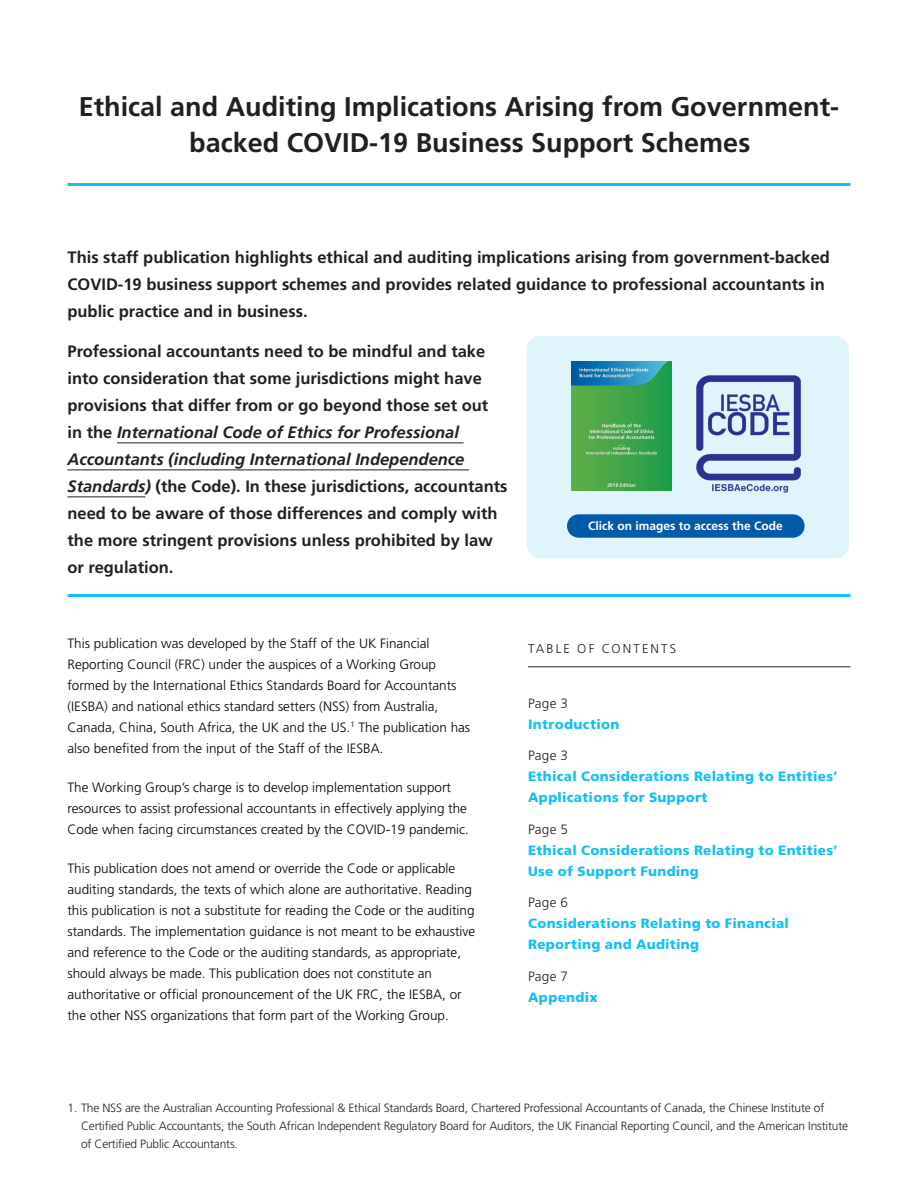
<style>
.page{position:relative;width:918px;height:1188px;background:#fff}
.page>*{position:absolute;margin:0;border:0;box-sizing:border-box;transform-origin:0 0}
.t1{font:700 27px/36px "Frutiger";color:#231f20}
.Intro_Copy_End_Rule{font:700 16.5px/27px "Frutiger";color:#231f20}
.Intro_Copy{font:700 16.5px/27px "Frutiger";color:#231f20}
.Body_Main{font:300 13.5px/21px "Frutiger";color:#000}
.t2{font:900 13.5px/21px "Frutiger";letter-spacing:.02em;color:#15c0f2}
.t3{font:300 12.75px "Frutiger";letter-spacing:.17em;color:#231f20}
.t4{font:300 12px/18px "Frutiger";letter-spacing:-.015em;color:#231f20}
.t5{font:700 12px "Frutiger";color:#fff}
.s1{font-style:italic}
.s2{font-weight:300;color:#231f20}
</style>
<div class="page">
<hr style="left:528px;top:666px;width:322px;height:1px;background:#231f20">
<hr style="left:68px;top:183px;width:782px;height:3px;background:#15c0f2">
<hr style="left:117px;top:443px;width:347px;height:1px;background:#231f20">
<hr style="left:68px;top:470px;width:401px;height:1px;background:#231f20">
<hr style="left:68px;top:497px;width:77px;height:1px;background:#231f20">
<hr style="left:68px;top:594px;width:782px;height:3px;background:#15c0f2">
<div style="left:527px;top:336px;width:322px;height:222px;background:#e0f4fc;border-radius:14px"></div>
<img style="left:571px;top:362px;width:100px;height:129px">
<img style="left:696px;top:375px;width:105px;height:118px">
<div style="left:567px;top:514px;width:238px;height:24px;background:#015aaa;border-radius:12px"></div>
<p class="t1" style="left:189px;top:88px;width:652px;text-indent:-111px">Ethical and Auditing Implications Arising from Government&shy;backed COVID-19 Business Support Schemes</p>
<p class="Intro_Copy" style="left:68px;top:243px;width:764px">This staff publication highlights ethical and auditing implications arising from government-backed<br>COVID-19 business support schemes and provides related guidance to professional accountants in public practice and in business.</p>
<p class="Intro_Copy_End_Rule" style="left:68px;top:338px;width:442px">Professional accountants need to be mindful and take into consideration that some jurisdictions might have provisions that differ from or go beyond those set out<br>in the <span class="s1">International Code of Ethics for Professional Accountants (including International Independence Standards)</span> (the Code). In these jurisdictions, accountants need to be aware of those differences and comply with the more stringent provisions unless prohibited by law or regulation.</p>
<p class="t5" style="left:588px;top:519px;width:196px">Click on images to access the Code</p>
<p class="Body_Main" style="left:68px;top:633px;width:404px">This publication was developed by the Staff of the UK Financial Reporting Council (FRC) under the auspices of a Working Group formed by the International Ethics Standards Board for Accountants (IESBA) and national ethics standard setters (NSS) from Australia, Canada, China, South Africa, the UK and the US.<sup>1</sup> The publication has also benefited from the input of the Staff of the IESBA.</p>
<p class="Body_Main" style="left:68px;top:777px;width:403px">The Working Group’s charge is to develop implementation support resources to assist professional accountants in effectively applying the<br>Code when facing circumstances created by the COVID-19 pandemic.</p>
<p class="Body_Main" style="left:68px;top:858px;width:409px">This publication does not amend or override the Code or applicable auditing standards, the texts of which alone are authoritative. Reading this publication is not a substitute for reading the Code or the auditing standards. The implementation guidance is not meant to be exhaustive and reference to the Code or the auditing standards, as appropriate, should always be made. This publication does not constitute an authoritative or official pronouncement of the UK FRC, the IESBA, or the other NSS organizations that form part of the Working Group.</p>
<p class="t3" style="left:528px;top:641px;width:149px">TABLE OF CONTENTS</p>
<p class="t2" style="left:528px;top:692px;width:93px"><span class="s2">Page 3<br></span>Introduction</p>
<p class="t2" style="left:528px;top:745px;width:311px"><span class="s2">Page 3<br></span>Ethical Considerations Relating to Entities’<br>Applications for Support</p>
<p class="t2" style="left:528px;top:818px;width:311px"><span class="s2">Page 5<br></span>Ethical Considerations Relating to Entities’<br>Use of Support Funding</p>
<p class="t2" style="left:528px;top:892px;width:262px"><span class="s2">Page 6<br></span>Considerations Relating to Financial<br>Reporting and Auditing</p>
<p class="t2" style="left:528px;top:965px;width:71px"><span class="s2">Page 7<br></span>Appendix</p>
<p class="t4" style="left:81px;top:1098px;width:769px;text-indent:-14px">1. The NSS are the Australian Accounting Professional &amp; Ethical Standards Board, Chartered Professional Accountants of Canada, the Chinese Institute of<br>Certified Public Accountants, the South African Independent Regulatory Board for Auditors, the UK Financial Reporting Council, and the American Institute of Certified Public Accountants.</p>
</div>
